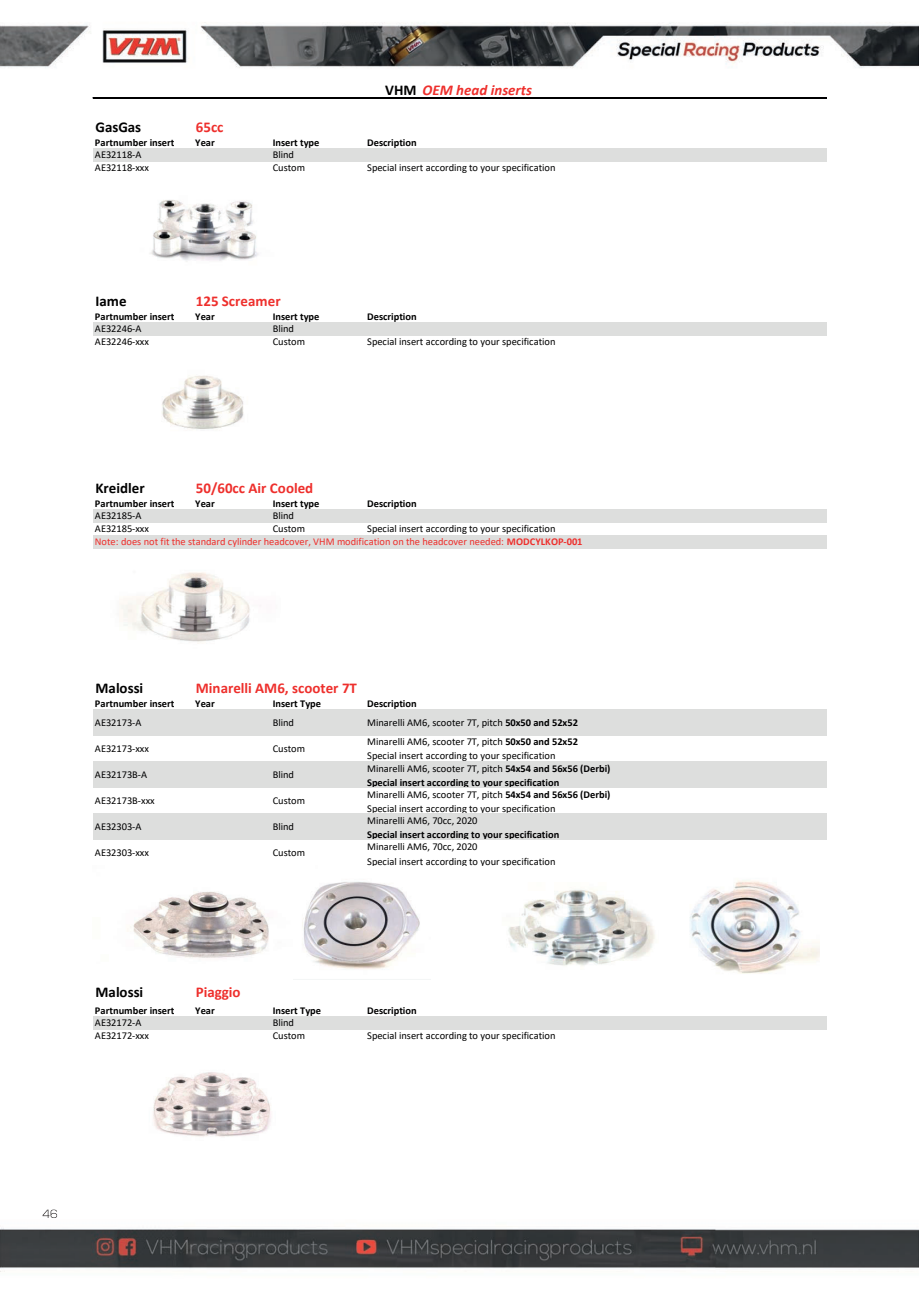
<style>
.page{position:relative;width:919px;height:1289px;background:#fff}
.page>*{position:absolute;margin:0;border:0;box-sizing:border-box;transform-origin:0 0}
.t1{font:700 15px "Calibri";color:#ee2f2c}
.t2{font:700 15px "Calibri";color:#000001}
.t3{font:italic 700 15px "Calibri";color:#ee2f2c}
.t4{font:10.5px/14.2px "Calibri";letter-spacing:-.005em;color:#000001}
.t5{font:700 10.5px/14.2px "Calibri";letter-spacing:-.005em;color:#000001}
.t6{font:10.5px/13.2px "Calibri";color:#ee2f2c}
.s1{font-style:normal;color:#000001}
.s2{color:#000001}
.s3{font-weight:700}
.s4{font-weight:400}
</style>
<div class="page">
<img style="left:0;top:22px;width:918px;height:1250px">
<img style="left:42px;top:1209px;width:15px;height:9px">
<hr style="left:93px;top:98px;width:733px;height:1px;background:#000001">
<div style="left:93px;top:148px;width:733px;height:13px;background:#dddedd"></div>
<div style="left:93px;top:322px;width:733px;height:13px;background:#dddedd"></div>
<div style="left:93px;top:509px;width:733px;height:13px;background:#dddedd"></div>
<div style="left:93px;top:535px;width:100px;height:13px;background:#dddedd"></div>
<div style="left:193px;top:535px;width:633px;height:13px;background:#dddedd"></div>
<div style="left:93px;top:709px;width:733px;height:26px;background:#dddedd"></div>
<div style="left:93px;top:761px;width:733px;height:26px;background:#dddedd"></div>
<div style="left:93px;top:813px;width:733px;height:26px;background:#dddedd"></div>
<div style="left:93px;top:1016px;width:733px;height:13px;background:#dddedd"></div>
<img style="left:99px;top:1051px;width:225px;height:107px">
<img style="left:92px;top:865px;width:226px;height:98px">
<img style="left:92px;top:179px;width:226px;height:112px">
<img style="left:92px;top:362px;width:226px;height:88px">
<img style="left:93px;top:562px;width:187px;height:93px">
<img style="left:294px;top:874px;width:136px;height:105px">
<img style="left:672px;top:869px;width:147px;height:121px">
<img style="left:493px;top:882px;width:172px;height:90px">
<h1 class="t3" style="left:385px;top:79px;width:148px"><span class="s1">VHM</span> OEM head inserts</h1>
<h1 class="t2" style="left:95px;top:116px;width:47px">GasGas</h1>
<h1 class="t1" style="left:196px;top:116px;width:29px">65cc</h1>
<p class="t5" style="left:95px;top:135px;width:81px">Partnumber insert</p>
<p class="t5" style="left:195px;top:135px;width:21px">Year</p>
<p class="t5" style="left:273px;top:135px;width:48px">Insert type</p>
<p class="t5" style="left:367px;top:135px;width:51px">Description</p>
<p class="t4" style="left:95px;top:147px;width:48px">AE32118-A</p>
<p class="t4" style="left:273px;top:147px;width:23px">Blind</p>
<p class="t4" style="left:95px;top:160px;width:55px">AE32118-xxx</p>
<p class="t4" style="left:273px;top:160px;width:34px">Custom</p>
<p class="t4" style="left:367px;top:160px;width:190px">Special insert according to your specification</p>
<h1 class="t2" style="left:95px;top:290px;width:33px">Iame</h1>
<h1 class="t1" style="left:196px;top:290px;width:86px">125 Screamer</h1>
<p class="t5" style="left:95px;top:309px;width:81px">Partnumber insert</p>
<p class="t5" style="left:195px;top:309px;width:21px">Year</p>
<p class="t5" style="left:273px;top:309px;width:48px">Insert type</p>
<p class="t5" style="left:367px;top:309px;width:51px">Description</p>
<p class="t4" style="left:95px;top:321px;width:48px">AE32246-A</p>
<p class="t4" style="left:273px;top:321px;width:23px">Blind</p>
<p class="t4" style="left:95px;top:334px;width:55px">AE32246-xxx</p>
<p class="t4" style="left:273px;top:334px;width:34px">Custom</p>
<p class="t4" style="left:367px;top:334px;width:190px">Special insert according to your specification</p>
<h1 class="t2" style="left:95px;top:477px;width:51px">Kreidler</h1>
<h1 class="t1" style="left:196px;top:477px;width:119px">50/60cc Air Cooled</h1>
<p class="t5" style="left:95px;top:496px;width:81px">Partnumber insert</p>
<p class="t5" style="left:195px;top:496px;width:21px">Year</p>
<p class="t5" style="left:273px;top:496px;width:48px">Insert type</p>
<p class="t5" style="left:367px;top:496px;width:51px">Description</p>
<p class="t4" style="left:95px;top:508px;width:48px">AE32185-A</p>
<p class="t4" style="left:273px;top:508px;width:23px">Blind</p>
<p class="t4" style="left:95px;top:521px;width:55px">AE32185-xxx</p>
<p class="t4" style="left:273px;top:521px;width:34px">Custom</p>
<p class="t6" style="left:95px;top:521px;width:489px;text-indent:272px"><span class="s2">Special insert according to your specification<br></span>Note: does not fit the standard cylinder headcover, VHM modification on the headcover needed: <span class="s3">MODCYLKOP-001</span></p>
<h1 class="t2" style="left:95px;top:677px;width:49px">Malossi</h1>
<h1 class="t1" style="left:196px;top:677px;width:163px">Minarelli AM6, scooter 7T</h1>
<p class="t5" style="left:95px;top:696px;width:81px">Partnumber insert</p>
<p class="t5" style="left:195px;top:696px;width:21px">Year</p>
<p class="t5" style="left:273px;top:696px;width:50px">Insert Type</p>
<p class="t5" style="left:367px;top:696px;width:51px">Description</p>
<p class="t4" style="left:95px;top:714px;width:48px">AE32173-A</p>
<p class="t4" style="left:273px;top:714px;width:23px">Blind</p>
<p class="t4" style="left:367px;top:714px;width:212px">Minarelli AM6, scooter 7T, pitch <span class="s3">50x50 and 52x52</span></p>
<p class="t4" style="left:95px;top:741px;width:55px">AE32173-xxx</p>
<p class="t4" style="left:273px;top:741px;width:34px">Custom</p>
<p class="t4" style="left:367px;top:733px;width:212px">Minarelli AM6, scooter 7T, pitch <span class="s3">50x50 and 52x52<br></span>Special insert according to your specification</p>
<p class="t4" style="left:95px;top:767px;width:54px">AE32173B-A</p>
<p class="t4" style="left:273px;top:767px;width:23px">Blind</p>
<p class="t5" style="left:367px;top:761px;width:245px"><span class="s4">Minarelli AM6, scooter 7T, pitch</span> 54x54 and 56x56 (Derbi)<br>Special insert according to your specification</p>
<p class="t4" style="left:95px;top:793px;width:61px">AE32173B-xxx</p>
<p class="t4" style="left:273px;top:793px;width:34px">Custom</p>
<p class="t4" style="left:367px;top:787px;width:245px">Minarelli AM6, scooter 7T, pitch <span class="s3">54x54 and 56x56 (Derbi)<br></span>Special insert according to your specification</p>
<p class="t4" style="left:95px;top:819px;width:48px">AE32303-A</p>
<p class="t4" style="left:273px;top:819px;width:23px">Blind</p>
<p class="t4" style="left:367px;top:813px;width:112px">Minarelli AM6, 70cc, 2020</p>
<p class="t5" style="left:367px;top:827px;width:193px">Special insert according to your specification</p>
<p class="t4" style="left:95px;top:845px;width:55px">AE32303-xxx</p>
<p class="t4" style="left:273px;top:845px;width:34px">Custom</p>
<p class="t4" style="left:367px;top:839px;width:190px">Minarelli AM6, 70cc, 2020<br>Special insert according to your specification</p>
<h1 class="t2" style="left:95px;top:981px;width:49px">Malossi</h1>
<h1 class="t1" style="left:196px;top:981px;width:46px">Piaggio</h1>
<p class="t5" style="left:95px;top:1003px;width:81px">Partnumber insert</p>
<p class="t5" style="left:195px;top:1003px;width:21px">Year</p>
<p class="t5" style="left:273px;top:1003px;width:50px">Insert Type</p>
<p class="t5" style="left:367px;top:1003px;width:51px">Description</p>
<p class="t4" style="left:95px;top:1015px;width:48px">AE32172-A</p>
<p class="t4" style="left:273px;top:1015px;width:23px">Blind</p>
<p class="t4" style="left:95px;top:1028px;width:55px">AE32172-xxx</p>
<p class="t4" style="left:273px;top:1028px;width:34px">Custom</p>
<p class="t4" style="left:367px;top:1028px;width:190px">Special insert according to your specification</p>
</div>
